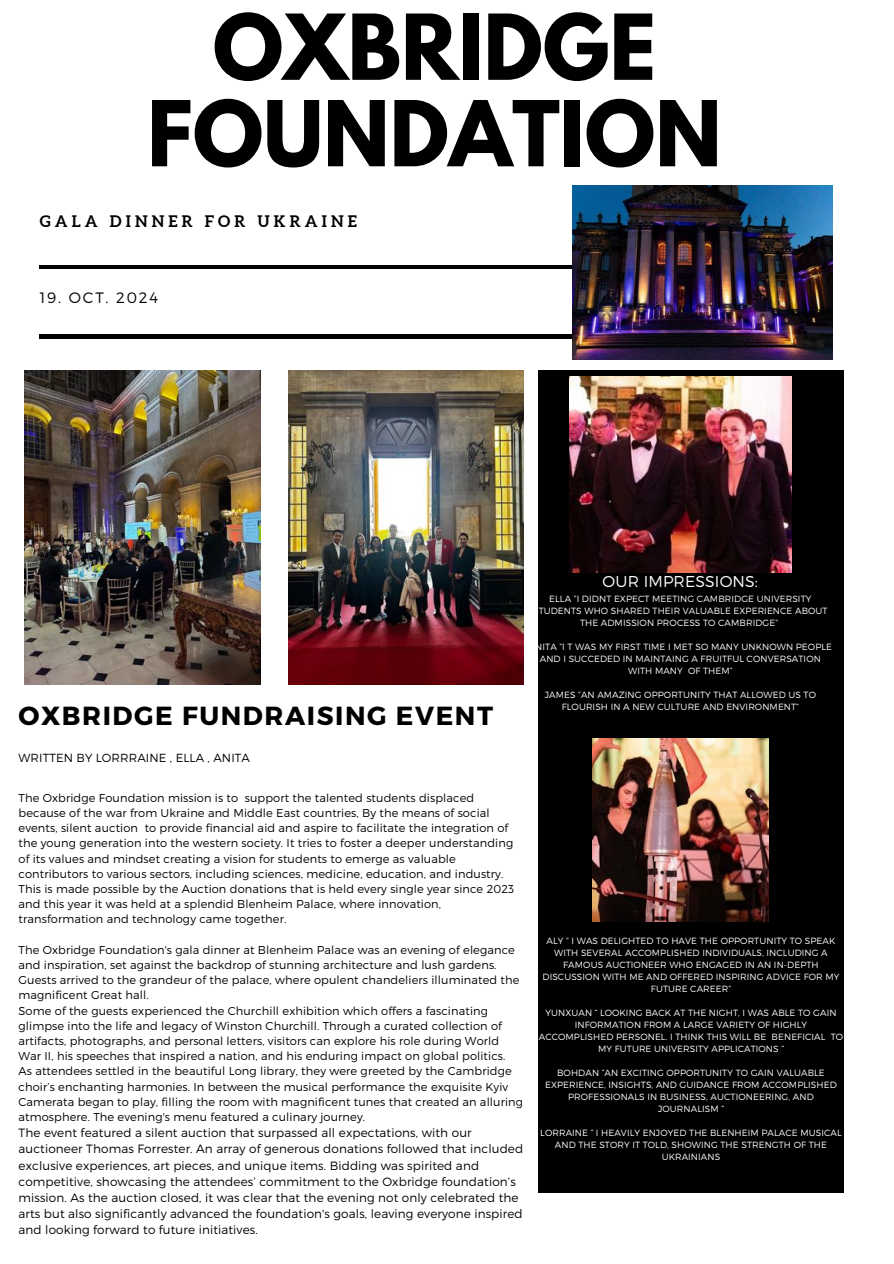
<style>
.page{position:relative;width:894px;height:1264px;background:#fff}
.page>*{position:absolute;margin:0;border:0;box-sizing:border-box;transform-origin:0 0}
.t1{font:700 80.4px/86.4px "League Spartan";color:#000;text-align:center}
.t2{font:700 26.1px "Montserrat";letter-spacing:.06em;color:#000}
.t3{font:700 15.9px "Aleo";letter-spacing:.26em;color:#000}
.t4{font:300 15.75px "Montserrat";letter-spacing:.01em;color:#fff}
.t5{font:300 15px "Montserrat";letter-spacing:.12em;color:#000}
.t6{font:300 12px/16.2px "Montserrat";letter-spacing:.01em;color:#000}
.t7{font:300 11.7px "Montserrat";letter-spacing:.01em;color:#000}
.t8{font:300 11.4px/15.1px "Montserrat";letter-spacing:.01em;color:#000}
.t9{font:300 9px/12px "Montserrat";letter-spacing:.01em;color:#fff;text-align:center}
</style>
<div class="page">
<hr style="left:40px;top:265px;width:789px;height:4px;background:#000">
<hr style="left:40px;top:334px;width:789px;height:4px;background:#000">
<div style="left:538px;top:370px;width:305px;height:822px;background:#000"></div>
<img style="left:572px;top:185px;width:260px;height:175px">
<img style="left:569px;top:376px;width:222px;height:196px">
<img style="left:592px;top:738px;width:175px;height:183px">
<img style="left:288px;top:370px;width:236px;height:314px">
<img style="left:25px;top:370px;width:235px;height:314px">
<h1 class="t1" style="left:147px;top:14px;width:576px">OXBRIDGE<br>FOUNDATION</h1>
<h3 class="t3" style="left:40px;top:212px;width:318px">GALA DINNER FOR UKRAINE</h3>
<h3 class="t5" style="left:40px;top:288px;width:120px">19. OCT. 2024</h3>
<h3 class="t4" style="left:602px;top:571px;width:157px">OUR IMPRESSIONS:</h3>
<p class="t9" style="left:533px;top:592px;width:296px">ELLA ”I DIDNT EXPECT MEETING CAMBRIDGE UNIVERSITY<br>STUDENTS WHO SHARED THEIR VALUABLE EXPERIENCE ABOUT<br>THE ADMISSION PROCESS TO CAMBRIDGE”</p>
<p class="t9" style="left:528px;top:640px;width:305px">ANITA “I T WAS MY FIRST TIME I MET SO MANY UNKNOWN PEOPLE<br>AND I SUCCEDED IN MAINTAING A FRUITFUL CONVERSATION<br>WITH MANY OF THEM”</p>
<p class="t9" style="left:544px;top:688px;width:273px">JAMES ”AN AMAZING OPPORTUNITY THAT ALLOWED US TO<br>FLOURISH IN A NEW CULTURE AND ENVIRONMENT”</p>
<h2 class="t2" style="left:19px;top:698px;width:476px">OXBRIDGE FUNDRAISING EVENT</h2>
<p class="t7" style="left:19px;top:750px;width:233px">WRITTEN BY LORRRAINE , ELLA , ANITA</p>
<p class="t8" style="left:19px;top:789px;width:497px">The Oxbridge Foundation mission is to support the talented students displaced because of the war from Ukraine and Middle East countries, By the means of social events, silent auction to provide financial aid and aspire to facilitate the integration of the young generation into the western society. It tries to foster a deeper understanding of its values and mindset creating a vision for students to emerge as valuable contributors to various sectors, including sciences, medicine, education, and industry.<br>This is made possible by the Auction donations that is held every single year since 2023 and this year it was held at a splendid Blenheim Palace, where innovation, transformation and technology came together.</p>
<p class="t8" style="left:19px;top:941px;width:506px">The Oxbridge Foundation's gala dinner at Blenheim Palace was an evening of elegance and inspiration, set against the backdrop of stunning architecture and lush gardens.<br>Guests arrived to the grandeur of the palace, where opulent chandeliers illuminated the magnificent Great hall.<br>Some of the guests experienced the Churchill exhibition which offers a fascinating glimpse into the life and legacy of Winston Churchill. Through a curated collection of artifacts, photographs, and personal letters, visitors can explore his role during World War II, his speeches that inspired a nation, and his enduring impact on global politics.<br>As attendees settled in the beautiful Long library, they were greeted by the Cambridge choir’s enchanting harmonies. In between the musical performance the exquisite Kyiv Camerata began to play, filling the room with magnificent tunes that created an alluring atmosphere. The evening's menu featured a culinary journey.</p>
<p class="t6" style="left:19px;top:1124px;width:506px">The event featured a silent auction that surpassed all expectations, with our auctioneer Thomas Forrester. An array of generous donations followed that included exclusive experiences, art pieces, and unique items. Bidding was spirited and competitive, showcasing the attendees’ commitment to the Oxbridge foundation’s mission. As the auction closed, it was clear that the evening not only celebrated the arts but also significantly advanced the foundation's goals, leaving everyone inspired and looking forward to future initiatives.</p>
<p class="t9" style="left:542px;top:934px;width:298px">ALY ” I WAS DELIGHTED TO HAVE THE OPPORTUNITY TO SPEAK WITH SEVERAL ACCOMPLISHED INDIVIDUALS, INCLUDING A FAMOUS AUCTIONEER WHO ENGAGED IN AN IN-DEPTH DISCUSSION WITH ME AND OFFERED INSPIRING ADVICE FOR MY FUTURE CAREER”</p>
<p class="t9" style="left:538px;top:1006px;width:306px">YUNXUAN “ LOOKING BACK AT THE NIGHT, I WAS ABLE TO GAIN INFORMATION FROM A LARGE VARIETY OF HIGHLY ACCOMPLISHED PERSONEL. I THINK THIS WILL BE BENEFICIAL TO MY FUTURE UNIVERSITY APPLICATIONS “</p>
<p class="t9" style="left:545px;top:1066px;width:293px">BOHDAN “AN EXCITING OPPORTUNITY TO GAIN VALUABLE EXPERIENCE, INSIGHTS, AND GUIDANCE FROM ACCOMPLISHED PROFESSIONALS IN BUSINESS, AUCTIONEERING, AND JOURNALISM “</p>
<p class="t9" style="left:540px;top:1126px;width:303px">LORRAINE “ I HEAVILY ENJOYED THE BLENHEIM PALACE MUSICAL<br>AND THE STORY IT TOLD, SHOWING THE STRENGTH OF THE<br>UKRAINIANS</p>
</div>
